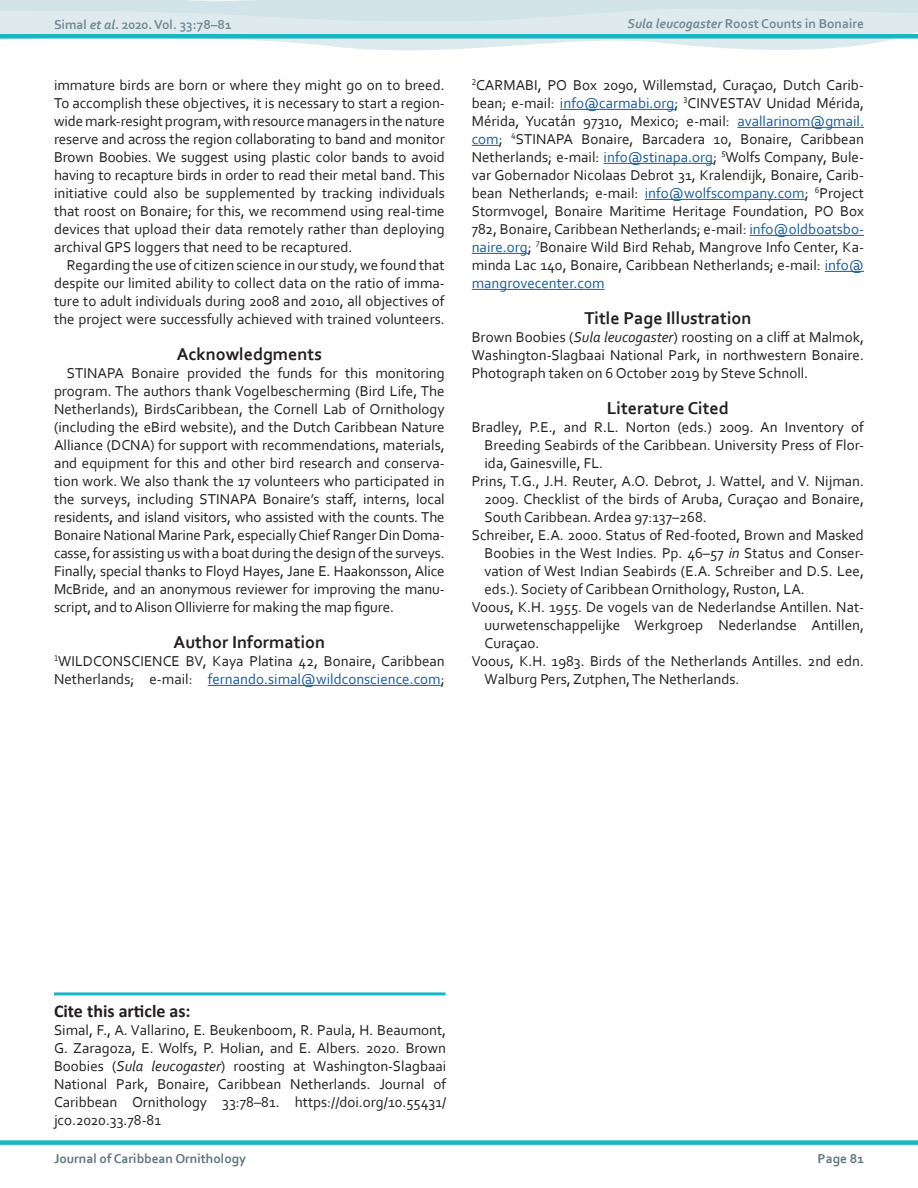
<style>
.page{position:relative;width:918px;height:1188px;background:#fff}
.page>*{position:absolute;margin:0;border:0;box-sizing:border-box;transform-origin:0 0}
.Body_Heading_1{font:700 18px "Corbel";color:#231f20}
.cite_article_heading{font:700 18px "Calibri";color:#231f20}
.main_body_text{font:15px/18px "Corbel";color:#231f20;text-align:justify}
.Author_Info_text{font:15px/18px "Corbel";color:#231f20;text-align:justify}
.Citation{font:15px/18px "Corbel";color:#231f20;text-align:justify}
.Cite_this_article{font:15px/18px "Corbel";color:#231f20;text-align:justify}
.t1{font:700 13.5px "Corbel";color:#758b95}
.t2{font:700 13.5px "Corbel";color:#5f7682}
.s1{font-style:italic}
.s2{color:#175d9e}
</style>
<div class="page">
<svg style="left:0;top:0;width:918px;height:51px;fill:#deeaee"></svg>
<div style="left:0;top:1140px;width:918px;height:5px;background:#16b7c3"></div>
<hr style="left:208px;top:685px;width:233px;height:1px;background:#175d9e">
<hr style="left:560px;top:109px;width:114px;height:1px;background:#175d9e">
<hr style="left:737px;top:127px;width:127px;height:1px;background:#175d9e">
<svg style="left:472px;top:145px;width:27px;height:1px"></svg>
<hr style="left:604px;top:163px;width:109px;height:1px;background:#175d9e">
<hr style="left:645px;top:199px;width:160px;height:1px;background:#175d9e">
<hr style="left:750px;top:235px;width:114px;height:1px;background:#175d9e">
<hr style="left:472px;top:253px;width:56px;height:1px;background:#175d9e">
<hr style="left:825px;top:271px;width:39px;height:1px;background:#175d9e">
<hr style="left:472px;top:289px;width:133px;height:1px;background:#175d9e">
<hr style="left:54px;top:992px;width:392px;height:3px;background:#16b7c3">
<div style="left:0;top:34px;width:918px;height:5px;background:#16b7c3"></div>
<p class="t1" style="left:54px;top:16px;width:179px">Simal <span class="s1">et al.</span> 2020. Vol. 33:78–81</p>
<p class="t1" style="left:627px;top:15px;width:238px"><span class="s1">Sula leucogaster</span> Roost Counts in Bonaire</p>
<p class="main_body_text" style="left:54px;top:76px;width:392px">immature birds are born or where they might go on to breed.<br>To accomplish these objectives, it is necessary to start a region&shy;wide mark-resight program, with resource managers in the nature reserve and across the region collaborating to band and monitor Brown Boobies. We suggest using plastic color bands to avoid having to recapture birds in order to read their metal band. This initiative could also be supplemented by tracking individuals that roost on Bonaire; for this, we recommend using real-time devices that upload their data remotely rather than deploying archival GPS loggers that need to be recaptured.</p>
<p class="main_body_text" style="left:54px;top:256px;width:392px;text-indent:13px">Regarding the use of citizen science in our study, we found that despite our limited ability to collect data on the ratio of imma&shy;ture to adult individuals during 2008 and 2010, all objectives of the project were successfully achieved with trained volunteers.</p>
<p class="Body_Heading_1" style="left:177px;top:343px;width:147px">Acknowledgments</p>
<p class="main_body_text" style="left:54px;top:364px;width:392px;text-indent:13px">STINAPA Bonaire provided the funds for this monitoring program. The authors thank Vogelbescherming (Bird Life, The Netherlands), BirdsCaribbean, the Cornell Lab of Ornithology (including the eBird website), and the Dutch Caribbean Nature Alliance (DCNA) for support with recommendations, materials, and equipment for this and other bird research and conserva&shy;tion work. We also thank the 17 volunteers who participated in the surveys, including STINAPA Bonaire’s staff, interns, local residents, and island visitors, who assisted with the counts. The Bonaire National Marine Park, especially Chief Ranger Din Doma&shy;casse, for assisting us with a boat during the design of the surveys.<br>Finally, special thanks to Floyd Hayes, Jane E. Haakonsson, Alice McBride, and an anonymous reviewer for improving the manu&shy;script, and to Alison Ollivierre for making the map figure.</p>
<p class="Body_Heading_1" style="left:174px;top:631px;width:153px">Author Information</p>
<p class="Author_Info_text" style="left:54px;top:652px;width:392px"><sup>1</sup>WILDCONSCIENCE BV, Kaya Platina 42, Bonaire, Caribbean<br>Netherlands; e-mail: <span class="s2">fernando.simal@wildconscience.com</span>;</p>
<p class="Author_Info_text" style="left:472px;top:76px;width:394px"><sup>2</sup>CARMABI, PO Box 2090, Willemstad, Curaçao, Dutch Carib&shy;bean; e-mail: <span class="s2">info@carmabi.org</span>; <sup>3</sup>CINVESTAV Unidad Mérida, Mérida, Yucatán 97310, Mexico; e-mail: <span class="s2">avallarinom@gmail. com</span>; <sup>4</sup>STINAPA Bonaire, Barcadera 10, Bonaire, Caribbean Netherlands; e-mail: <span class="s2">info@stinapa.org</span>; <sup>5</sup>Wolfs Company, Bule&shy;var Gobernador Nicolaas Debrot 31, Kralendijk, Bonaire, Carib&shy;bean Netherlands; e-mail: <span class="s2">info@wolfscompany.com</span>; <sup>6</sup>Project Stormvogel, Bonaire Maritime Heritage Foundation, PO Box 782, Bonaire, Caribbean Netherlands; e-mail: <span class="s2">info@oldboatsbo&shy;naire.org</span>; <sup>7</sup>Bonaire Wild Bird Rehab, Mangrove Info Center, Ka&shy;minda Lac 140, Bonaire, Caribbean Netherlands; e-mail: <span class="s2">info@ mangrovecenter.com</span></p>
<p class="Body_Heading_1" style="left:584px;top:307px;width:169px">Title Page Illustration</p>
<p class="Author_Info_text" style="left:472px;top:328px;width:394px">Brown Boobies (<span class="s1">Sula leucogaster</span>) roosting on a cliff at Malmok, Washington-Slagbaai National Park, in northwestern Bonaire.<br>Photograph taken on 6 October 2019 by Steve Schnoll.</p>
<p class="Body_Heading_1" style="left:607px;top:397px;width:124px">Literature Cited</p>
<p class="Citation" style="left:485px;top:418px;width:381px;text-indent:-13px">Bradley, P.E., and R.L. Norton (eds.) 2009. An Inventory of Breeding Seabirds of the Caribbean. University Press of Flor&shy;ida, Gainesville, FL.</p>
<p class="Citation" style="left:485px;top:472px;width:381px;text-indent:-13px">Prins, T.G., J.H. Reuter, A.O. Debrot, J. Wattel, and V. Nijman.<br>2009. Checklist of the birds of Aruba, Curaçao and Bonaire, South Caribbean. Ardea 97:137–268.</p>
<p class="Citation" style="left:485px;top:526px;width:381px;text-indent:-13px">Schreiber, E.A. 2000. Status of Red-footed, Brown and Masked Boobies in the West Indies. Pp. 46–57 <span class="s1">in</span> Status and Conser&shy;vation of West Indian Seabirds (E.A. Schreiber and D.S. Lee, eds.). Society of Caribbean Ornithology, Ruston, LA.</p>
<p class="Citation" style="left:485px;top:598px;width:381px;text-indent:-13px">Voous, K.H. 1955. De vogels van de Nederlandse Antillen. Nat&shy;uurwetenschappelijke Werkgroep Nederlandse Antillen, Curaçao.</p>
<p class="Citation" style="left:485px;top:652px;width:381px;text-indent:-13px">Voous, K.H. 1983. Birds of the Netherlands Antilles. 2nd edn.<br>Walburg Pers, Zutphen, The Netherlands.</p>
<p class="cite_article_heading" style="left:54px;top:998px;width:138px">Cite this article as:</p>
<p class="Cite_this_article" style="left:54px;top:1020px;width:394px">Simal, F., A. Vallarino, E. Beukenboom, R. Paula, H. Beaumont, G. Zaragoza, E. Wolfs, P. Holian, and E. Albers. 2020. Brown Boobies (<span class="s1">Sula leucogaster</span>) roosting at Washington-Slagbaai National Park, Bonaire, Caribbean Netherlands. Journal of Caribbean Ornithology 33:78–81. https://doi.org/10.55431/ jco.2020.33.78-81</p>
<p class="t2" style="left:54px;top:1150px;width:194px">Journal of Caribbean Ornithology</p>
<p class="t2" style="left:818px;top:1150px;width:48px">Page 81</p>
</div>
